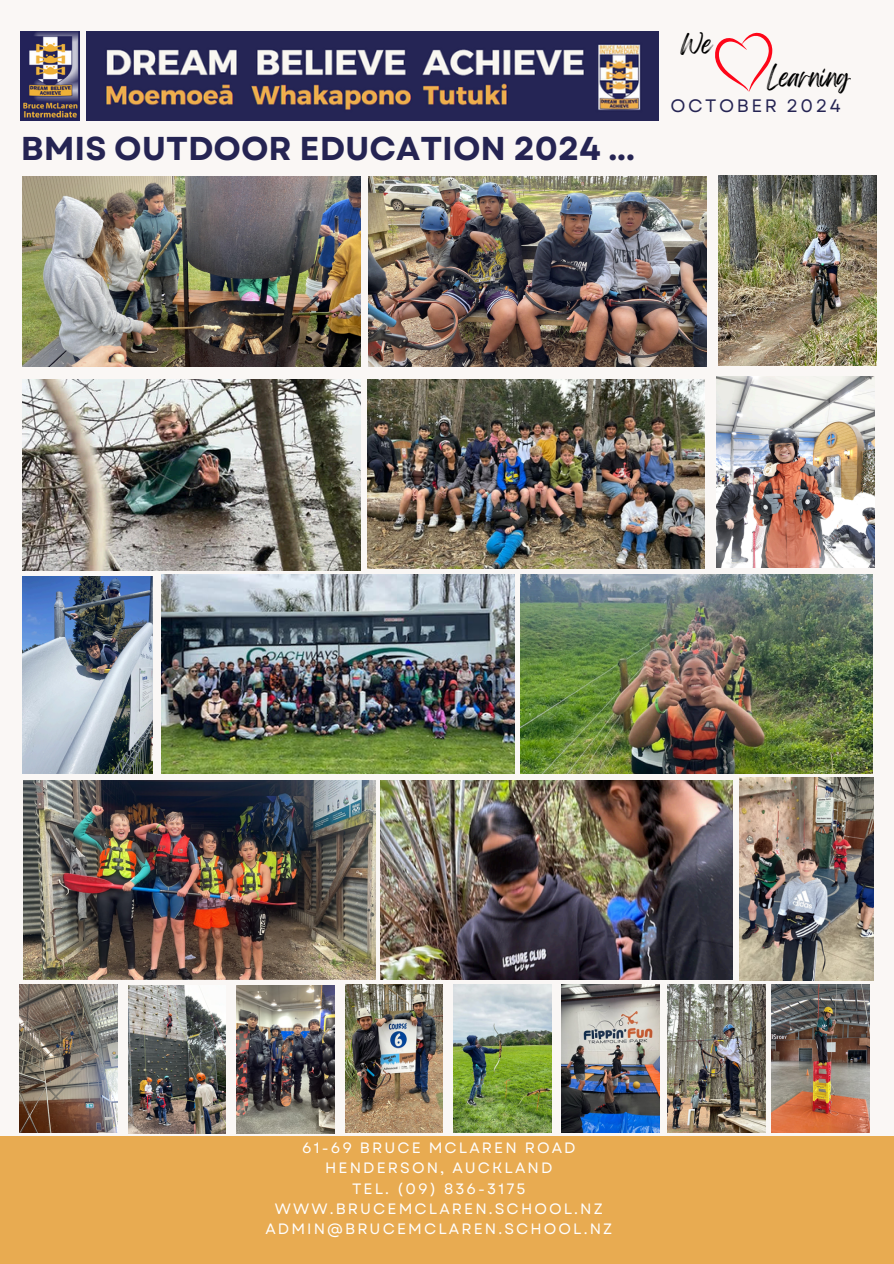
<style>
.page{position:relative;width:894px;height:1264px;background:#fff}
.page>*{position:absolute;margin:0;border:0;box-sizing:border-box;transform-origin:0 0}
.t1{font:700 33px "Garet";color:#252453}
.t2{font:22.5px "Feeling Passionate";color:#000}
.t3{font:18px "Garet";letter-spacing:.14em;color:#252453}
.t4{font:15px "Garet";letter-spacing:.14em;color:#fff}
</style>
<div class="page">
<div style="left:0;top:0;width:893px;height:1263px;background:#faf7f5"></div>
<div style="left:0;top:1136px;width:893px;height:127px;background:#e8ab51"></div>
<img style="left:86px;top:31px;width:572px;height:89px">
<img style="left:21px;top:31px;width:58px;height:89px">
<img style="left:718px;top:175px;width:158px;height:191px">
<img style="left:22px;top:176px;width:338px;height:190px">
<img style="left:22px;top:380px;width:338px;height:190px">
<img style="left:368px;top:380px;width:336px;height:188px">
<img style="left:368px;top:176px;width:338px;height:190px">
<img style="left:716px;top:376px;width:157px;height:191px">
<img style="left:22px;top:577px;width:130px;height:196px">
<img style="left:161px;top:575px;width:353px;height:198px">
<img style="left:520px;top:575px;width:352px;height:198px">
<img style="left:739px;top:777px;width:133px;height:203px">
<img style="left:23px;top:781px;width:352px;height:198px">
<img style="left:380px;top:781px;width:352px;height:198px">
<svg style="left:715px;top:32px;width:57px;height:60px"></svg>
<img style="left:20px;top:984px;width:97px;height:148px">
<img style="left:128px;top:985px;width:98px;height:148px">
<img style="left:236px;top:985px;width:98px;height:148px">
<img style="left:345px;top:984px;width:97px;height:148px">
<img style="left:454px;top:984px;width:97px;height:148px">
<img style="left:561px;top:984px;width:98px;height:148px">
<img style="left:667px;top:984px;width:98px;height:148px">
<img style="left:771px;top:984px;width:98px;height:148px">
<p class="t1" style="left:21px;top:125px;width:615px">BMIS OUTDOOR EDUCATION 2024 ...</p>
<p class="t2" style="left:680px;top:26px;width:34px">We</p>
<p class="t2" style="left:767px;top:59px;width:84px">Learning</p>
<p class="t3" style="left:670px;top:93px;width:172px">OCTOBER 2024</p>
<p class="t4" style="left:302px;top:1136px;width:275px">61-69 BRUCE MCLAREN ROAD</p>
<p class="t4" style="left:325px;top:1157px;width:229px">HENDERSON, AUCKLAND</p>
<p class="t4" style="left:352px;top:1177px;width:175px">TEL. (09) 836-3175</p>
<p class="t4" style="left:275px;top:1197px;width:329px">WWW.BRUCEMCLAREN.SCHOOL.NZ</p>
<p class="t4" style="left:265px;top:1217px;width:348px">ADMIN@BRUCEMCLAREN.SCHOOL.NZ</p>
</div>
